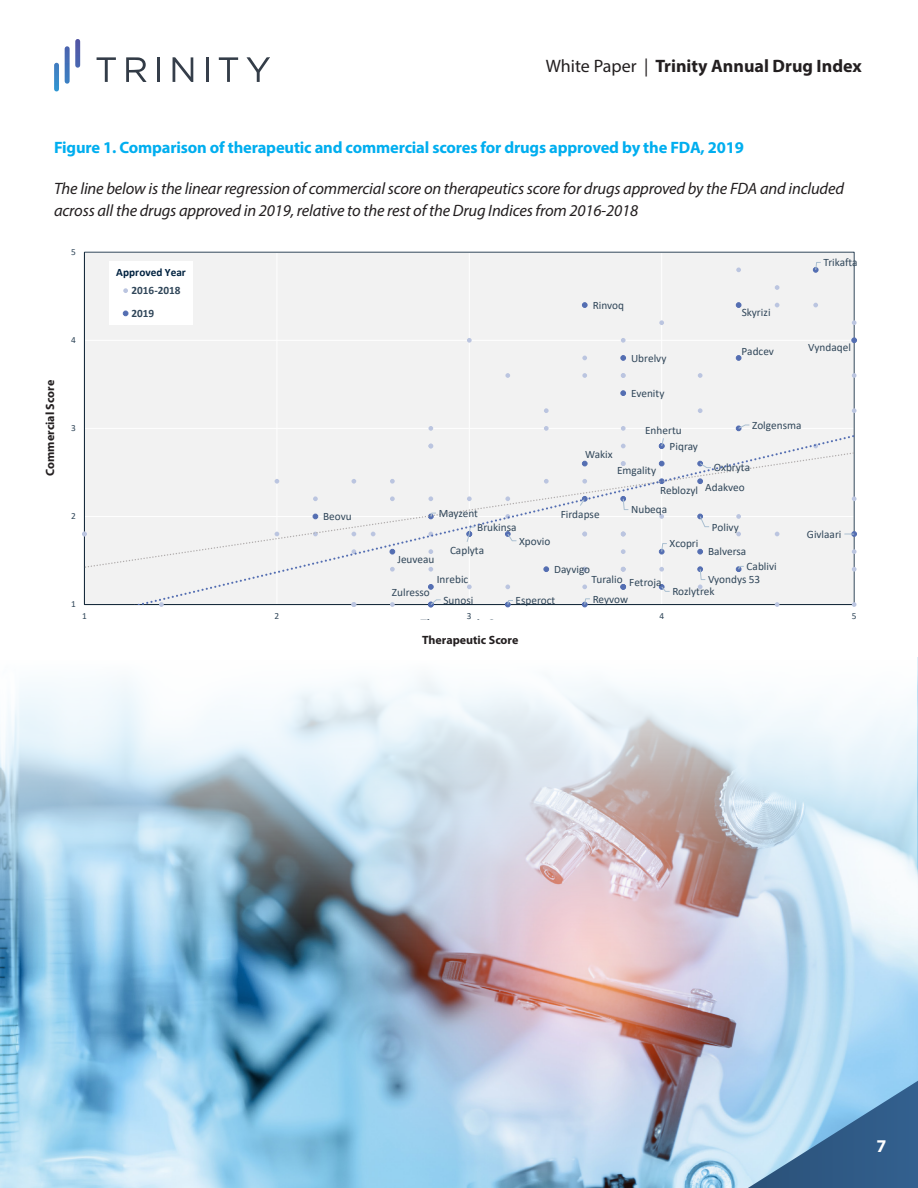
<style>
.page{position:relative;width:918px;height:1188px;background:#fff}
.page>*{position:absolute;margin:0;border:0;box-sizing:border-box;transform-origin:0 0}
.t1{font:700 18px "Myriad Pro";color:#231f20}
.t2{font:700 18px "Myriad Pro";color:#fff}
.Body{font:italic 16.5px/22.5px "Myriad Pro";letter-spacing:-.01em;color:#231f20}
.Body-2{font:700 16.5px "Myriad Pro";letter-spacing:-.01em;color:#00aeef}
.Body-3{font:700 12px "Myriad Pro";color:#231f20}
.t3{font:11.25px/16px "Calibri";color:#304659}
.t4{font:700 11.25px/22.8px "Calibri";letter-spacing:.005em;color:#304659}
.t5{font:700 11.25px "Calibri";color:#002240}
.t6{font:9.3px "Calibri";color:#304659}
.s1{font-weight:400}
</style>
<div class="page">
<svg style="left:54px;top:63px;width:5px;height:28px"></svg>
<svg style="left:247px;top:57px;width:23px;height:25px"></svg>
<svg style="left:173px;top:57px;width:20px;height:25px"></svg>
<svg style="left:126px;top:57px;width:21px;height:25px"></svg>
<svg style="left:65px;top:39px;width:15px;height:45px"></svg>
<svg style="left:97px;top:57px;width:19px;height:25px"></svg>
<svg style="left:219px;top:57px;width:19px;height:25px"></svg>
<hr style="left:206px;top:57px;width:3px;height:25px;background:#373f4b">
<hr style="left:157px;top:57px;width:3px;height:25px;background:#353e4a">
<img style="left:0;top:657px;width:918px;height:531px">
<img style="left:1px;top:657px;width:916px;height:358px">
<div style="left:84px;top:252px;width:770px;height:353px;background:#f2f2f2"></div>
<hr style="left:84px;top:428px;width:770px;height:1px;background:#fff">
<hr style="left:84px;top:340px;width:770px;height:1px;background:#fff">
<hr style="left:277px;top:252px;width:1px;height:353px;background:#fff">
<hr style="left:469px;top:252px;width:1px;height:353px;background:#fff">
<hr style="left:661px;top:252px;width:1px;height:353px;background:#fff">
<hr style="left:84px;top:252px;width:1px;height:353px;background:#172b3c">
<hr style="left:84px;top:604px;width:770px;height:1px;background:#172b3c">
<svg style="left:852px;top:320px;width:5px;height:5px"></svg>
<svg style="left:852px;top:373px;width:5px;height:5px"></svg>
<svg style="left:698px;top:408px;width:5px;height:5px"></svg>
<svg style="left:621px;top:338px;width:5px;height:5px"></svg>
<svg style="left:582px;top:373px;width:5px;height:5px"></svg>
<svg style="left:854px;top:549px;width:3px;height:5px"></svg>
<svg style="left:775px;top:285px;width:4px;height:5px"></svg>
<svg style="left:813px;top:303px;width:5px;height:4px"></svg>
<svg style="left:775px;top:303px;width:4px;height:4px"></svg>
<svg style="left:659px;top:320px;width:5px;height:5px"></svg>
<svg style="left:467px;top:338px;width:5px;height:5px"></svg>
<svg style="left:621px;top:373px;width:5px;height:5px"></svg>
<svg style="left:505px;top:373px;width:5px;height:5px"></svg>
<svg style="left:544px;top:408px;width:5px;height:5px"></svg>
<svg style="left:428px;top:426px;width:5px;height:5px"></svg>
<svg style="left:544px;top:426px;width:5px;height:5px"></svg>
<svg style="left:854px;top:567px;width:3px;height:5px"></svg>
<svg style="left:159px;top:604px;width:5px;height:3px"></svg>
<svg style="left:852px;top:602px;width:5px;height:5px"></svg>
<svg style="left:352px;top:604px;width:4px;height:3px"></svg>
<svg style="left:736px;top:267px;width:5px;height:5px"></svg>
<svg style="left:582px;top:356px;width:5px;height:4px"></svg>
<svg style="left:698px;top:373px;width:5px;height:5px"></svg>
<svg style="left:852px;top:408px;width:5px;height:5px"></svg>
<svg style="left:621px;top:426px;width:5px;height:5px"></svg>
<svg style="left:854px;top:496px;width:3px;height:5px"></svg>
<svg style="left:775px;top:604px;width:4px;height:3px"></svg>
<svg style="left:390px;top:604px;width:5px;height:3px"></svg>
<svg style="left:736px;top:302px;width:5px;height:6px"></svg>
<svg style="left:582px;top:302px;width:5px;height:6px"></svg>
<svg style="left:851px;top:338px;width:6px;height:5px"></svg>
<svg style="left:736px;top:355px;width:5px;height:6px"></svg>
<svg style="left:621px;top:355px;width:5px;height:6px"></svg>
<svg style="left:621px;top:390px;width:5px;height:6px"></svg>
<svg style="left:813px;top:262px;width:8px;height:11px"></svg>
<svg style="left:736px;top:424px;width:14px;height:7px"></svg>
<svg style="left:854px;top:531px;width:3px;height:6px"></svg>
<svg style="left:428px;top:604px;width:13px;height:3px"></svg>
<svg style="left:582px;top:604px;width:9px;height:3px"></svg>
<svg style="left:505px;top:604px;width:9px;height:3px"></svg>
<svg style="left:84px;top:433px;width:770px;height:171px"></svg>
<div style="left:109px;top:279px;width:84px;height:46px;background:#fff"></div>
<svg style="left:123px;top:288px;width:5px;height:5px"></svg>
<svg style="left:123px;top:311px;width:5px;height:5px"></svg>
<div style="left:109px;top:262px;width:84px;height:23px;background:#fff"></div>
<svg style="left:701px;top:1063px;width:217px;height:125px"></svg>
<p class="t1" style="left:546px;top:54px;width:318px"><span class="s1">White Paper |</span> Trinity Annual Drug Index</p>
<p class="Body-2" style="left:54px;top:137px;width:692px">Figure 1. Comparison of therapeutic and commercial scores for drugs approved by the FDA, 2019</p>
<p class="Body" style="left:54px;top:177px;width:792px">The line below is the linear regression of commercial score on therapeutics score for drugs approved by the FDA and included across all the drugs approved in 2019, relative to the rest of the Drug Indices from 2016-2018</p>
<p class="t3" style="left:824px;top:254px;width:36px">Trikafta</p>
<p class="t6" style="left:71px;top:245px;width:6px">5</p>
<p class="t5" style="left:116px;top:264px;width:71px">Approved Year</p>
<p class="Body-3" style="left:42px;top:476px;width:97px;rotate:-90deg">Commercial Score</p>
<p class="t6" style="left:71px;top:333px;width:6px">4</p>
<p class="t6" style="left:71px;top:421px;width:6px">3</p>
<p class="t6" style="left:71px;top:510px;width:6px">2</p>
<p class="t6" style="left:71px;top:598px;width:6px">1</p>
<p class="t4" style="left:132px;top:279px;width:51px">2016-2018<br>2019</p>
<p class="t3" style="left:323px;top:508px;width:30px">Beovu</p>
<p class="t3" style="left:439px;top:505px;width:41px">Mayzent</p>
<p class="t3" style="left:593px;top:297px;width:33px">Rinvoq</p>
<p class="t3" style="left:585px;top:446px;width:29px">Wakix</p>
<p class="t3" style="left:631px;top:350px;width:37px">Ubrelvy</p>
<p class="t3" style="left:631px;top:385px;width:35px">Evenity</p>
<p class="t3" style="left:670px;top:422px;width:30px;text-indent:-25px">Enhertu<br>Piqray</p>
<p class="t3" style="left:742px;top:304px;width:30px">Skyrizi</p>
<p class="t3" style="left:742px;top:343px;width:34px">Padcev</p>
<p class="t3" style="left:808px;top:339px;width:44px">Vyndaqel</p>
<p class="t3" style="left:752px;top:417px;width:51px">Zolgensma</p>
<p class="t3" style="left:561px;top:506px;width:40px">Firdapse</p>
<p class="t3" style="left:617px;top:462px;width:41px">Emgality</p>
<p class="t3" style="left:705px;top:458px;width:46px;line-height:19.6px;text-indent:9px">Oxbryta<br>Adakveo</p>
<p class="t3" style="left:631px;top:481px;width:69px;line-height:19px;text-indent:29px">Reblozyl<br>Nubeqa</p>
<p class="t3" style="left:712px;top:519px;width:29px">Polivy</p>
<p class="t3" style="left:450px;top:515px;width:68px;line-height:23.1px;text-indent:27px">Brukinsa<br>Caplyta</p>
<p class="t3" style="left:519px;top:532px;width:33px">Xpovio</p>
<p class="t3" style="left:670px;top:535px;width:30px">Xcopri</p>
<p class="t3" style="left:708px;top:543px;width:40px">Balversa</p>
<p class="t3" style="left:708px;top:571px;width:54px">Vyondys 53</p>
<p class="t3" style="left:397px;top:551px;width:39px">Jeuveau</p>
<p class="t3" style="left:554px;top:561px;width:38px">Dayvigo</p>
<p class="t3" style="left:747px;top:558px;width:32px">Cablivi</p>
<p class="t3" style="left:672px;top:583px;width:44px">Rozlytrek</p>
<p class="t3" style="left:437px;top:571px;width:33px">Inrebic</p>
<p class="t3" style="left:592px;top:570px;width:33px">Turalio</p>
<p class="t3" style="left:443px;top:592px;width:32px">Sunosi</p>
<p class="t3" style="left:516px;top:592px;width:41px">Esperoct</p>
<p class="t3" style="left:593px;top:591px;width:37px">Reyvow</p>
<p class="t3" style="left:629px;top:574px;width:34px">Fetroja</p>
<p class="t3" style="left:392px;top:584px;width:39px">Zulresso</p>
<p class="t3" style="left:807px;top:526px;width:36px">Givlaari</p>
<p class="t6" style="left:82px;top:610px;width:6px">1</p>
<p class="t6" style="left:275px;top:610px;width:6px">2</p>
<p class="t6" style="left:467px;top:610px;width:6px">3</p>
<p class="t6" style="left:659px;top:610px;width:6px">4</p>
<p class="t6" style="left:852px;top:610px;width:6px">5</p>
<p class="Body-3" style="left:422px;top:632px;width:98px">Therapeutic Score</p>
<h1 class="t2" style="left:877px;top:1134px;width:11px">7</h1>
</div>
